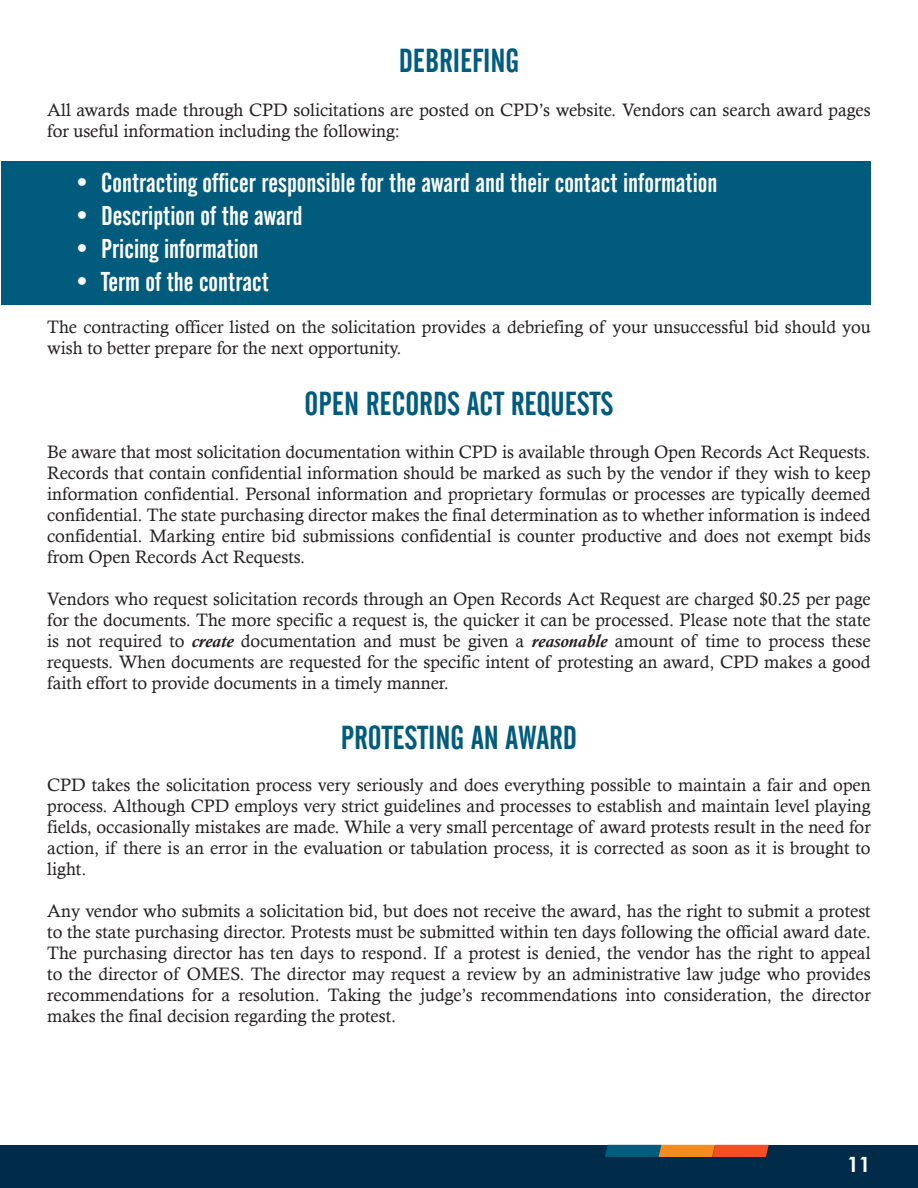
<style>
.page{position:relative;width:918px;height:1188px;background:#fff}
.page>*{position:absolute;margin:0;border:0;box-sizing:border-box;transform-origin:0 0}
.t1{font:33px "Alternate Gothic No 2 BT";color:#005b7d}
.t2{font:27px "Alternate Gothic No 2 BT";color:#fff}
.t3{font:700 21px "Century Gothic";color:#fff}
.t4{font:18px/21px "Calisto";color:#231f20;text-align:justify}
.s1{font-weight:700;font-style:italic}
</style>
<div class="page">
<div style="left:0;top:1145px;width:918px;height:43px;background:#002b49"></div>
<svg style="left:605px;top:1145px;width:164px;height:12px;background:#9d663f"></svg>
<div style="left:2px;top:161px;width:869px;height:144px;background:#005b7d"></div>
<h2 class="t1" style="left:399px;top:43px;width:122px">DEBRIEFING</h2>
<p class="t4" style="left:47px;top:99px;width:825px;line-height:21.6px">All awards made through CPD solicitations are posted on CPD’s website. Vendors can search award pages for useful information including the following:</p>
<p class="t2" style="left:74px;top:167px;width:645px">• Contracting officer responsible for the award and their contact information</p>
<p class="t2" style="left:74px;top:200px;width:230px">• Description of the award</p>
<p class="t2" style="left:74px;top:233px;width:186px">• Pricing information</p>
<p class="t2" style="left:74px;top:266px;width:196px">• Term of the contract</p>
<p class="t4" style="left:47px;top:316px;width:825px">The contracting officer listed on the solicitation provides a debriefing of your unsuccessful bid should you wish to better prepare for the next opportunity.</p>
<h2 class="t1" style="left:305px;top:385px;width:310px">OPEN RECORDS ACT REQUESTS</h2>
<p class="t4" style="left:47px;top:441px;width:825px">Be aware that most solicitation documentation within CPD is available through Open Records Act Requests.<br>Records that contain confidential information should be marked as such by the vendor if they wish to keep information confidential. Personal information and proprietary formulas or processes are typically deemed confidential. The state purchasing director makes the final determination as to whether information is indeed confidential. Marking entire bid submissions confidential is counter productive and does not exempt bids from Open Records Act Requests.</p>
<p class="t4" style="left:47px;top:588px;width:825px">Vendors who request solicitation records through an Open Records Act Request are charged $0.25 per page for the documents. The more specific a request is, the quicker it can be processed. Please note that the state is not required to <span class="s1">create</span> documentation and must be given a <span class="s1">reasonable</span> amount of time to process these requests. When documents are requested for the specific intent of protesting an award, CPD makes a good faith effort to provide documents in a timely manner.</p>
<h2 class="t1" style="left:341px;top:719px;width:238px">PROTESTING AN AWARD</h2>
<p class="t4" style="left:47px;top:774px;width:825px">CPD takes the solicitation process very seriously and does everything possible to maintain a fair and open process. Although CPD employs very strict guidelines and processes to establish and maintain level playing fields, occasionally mistakes are made. While a very small percentage of award protests result in the need for action, if there is an error in the evaluation or tabulation process, it is corrected as soon as it is brought to light.</p>
<p class="t4" style="left:47px;top:900px;width:825px">Any vendor who submits a solicitation bid, but does not receive the award, has the right to submit a protest to the state purchasing director. Protests must be submitted within ten days following the official award date.<br>The purchasing director has ten days to respond. If a protest is denied, the vendor has the right to appeal to the director of OMES. The director may request a review by an administrative law judge who provides recommendations for a resolution. Taking the judge’s recommendations into consideration, the director makes the final decision regarding the protest.</p>
<p class="t3" style="left:847px;top:1149px;width:25px">11</p>
</div>
